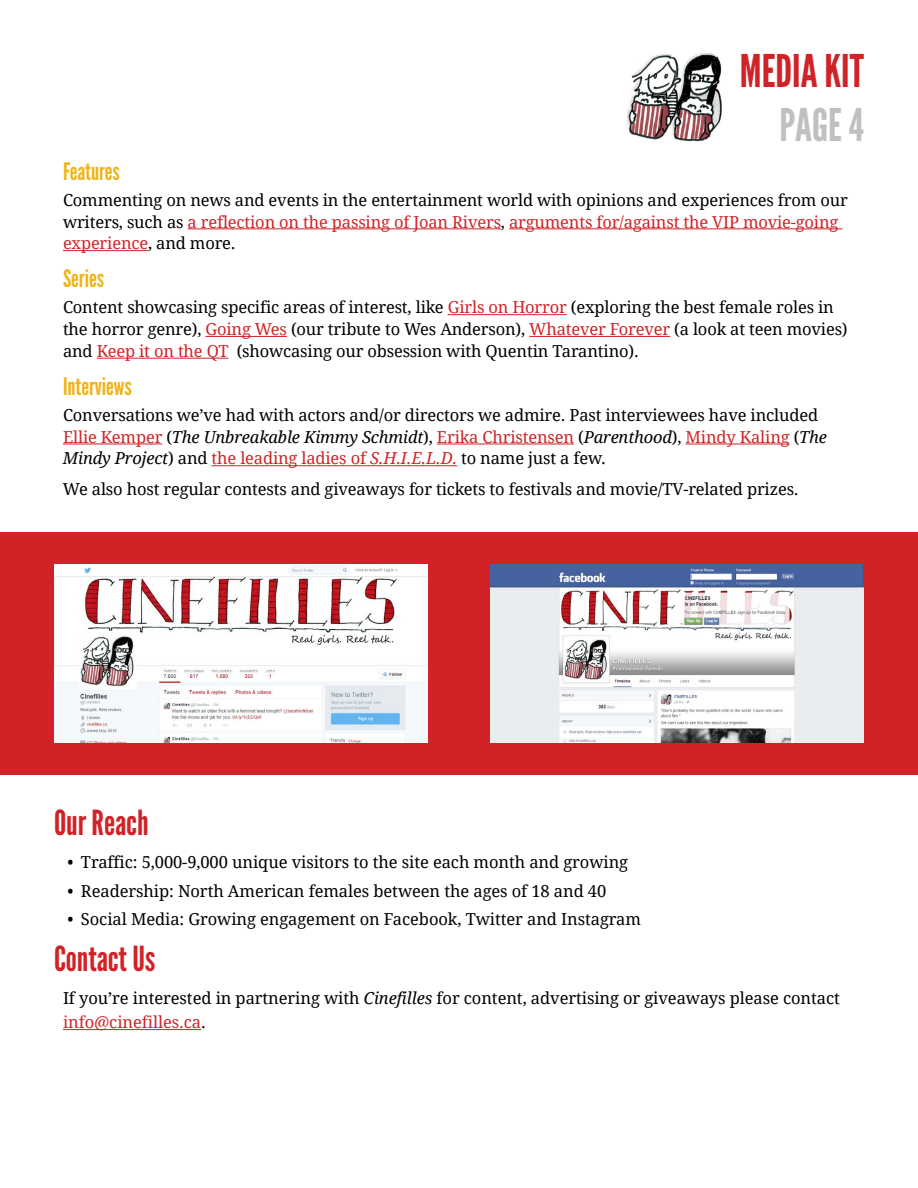
<style>
.page{position:relative;width:918px;height:1188px;background:#fff}
.page>*{position:absolute;margin:0;border:0;box-sizing:border-box;transform-origin:0 0}
.t1{font:45px "League Gothic";color:#d12227}
.t2{font:45px "League Gothic";color:#bec0c2}
.t3{font:34.5px "League Gothic";color:#d12227}
.t4{font:24px "League Gothic";color:#f0b318}
.t5{font:16.5px/21.8px "Droid Serif";letter-spacing:-.01em;color:#000}
.s1{color:#d12227}
.s2{font-style:italic}
.s3{font-style:italic;color:#d12227}
</style>
<div class="page">
<img style="left:628px;top:53px;width:94px;height:89px">
<hr style="left:188px;top:228px;width:313px;height:1px;background:#d12227">
<hr style="left:509px;top:228px;width:333px;height:1px;background:#d12227">
<hr style="left:63px;top:250px;width:85px;height:1px;background:#d12227">
<hr style="left:448px;top:314px;width:119px;height:1px;background:#d12227">
<hr style="left:205px;top:336px;width:82px;height:1px;background:#d12227">
<hr style="left:529px;top:336px;width:141px;height:1px;background:#d12227">
<hr style="left:97px;top:358px;width:131px;height:1px;background:#d12227">
<hr style="left:63px;top:444px;width:99px;height:1px;background:#d12227">
<hr style="left:437px;top:444px;width:137px;height:1px;background:#d12227">
<hr style="left:686px;top:444px;width:104px;height:1px;background:#d12227">
<hr style="left:212px;top:465px;width:245px;height:1px;background:#d12227">
<hr style="left:63px;top:1029px;width:138px;height:1px;background:#d12227">
<div style="left:0;top:532px;width:918px;height:243px;background:#d12227"></div>
<img style="left:491px;top:565px;width:372px;height:177px">
<img style="left:55px;top:565px;width:372px;height:177px">
<h1 class="t1" style="left:740px;top:44px;width:126px">MEDIA KIT</h1>
<h1 class="t2" style="left:779px;top:98px;width:86px">PAGE 4</h1>
<h3 class="t4" style="left:63px;top:157px;width:58px">Features</h3>
<p class="t5" style="left:63px;top:189px;width:786px">Commenting on news and events in the entertainment world with opinions and experiences from our writers, such as <span class="s1">a reflection on the passing of Joan Rivers</span>, <span class="s1">arguments for/against the VIP movie-going experience</span>, and more.</p>
<h3 class="t4" style="left:63px;top:264px;width:43px">Series</h3>
<p class="t5" style="left:63px;top:297px;width:786px">Content showcasing specific areas of interest, like <span class="s1">Girls on Horror</span> (exploring the best female roles in the horror genre), <span class="s1">Going Wes</span> (our tribute to Wes Anderson), <span class="s1">Whatever Forever</span> (a look at teen movies) and <span class="s1">Keep it on the QT</span> (showcasing our obsession with Quentin Tarantino).</p>
<h3 class="t4" style="left:63px;top:372px;width:70px">Interviews</h3>
<p class="t5" style="left:63px;top:404px;width:766px">Conversations we’ve had with actors and/or directors we admire. Past interviewees have included<br><span class="s1">Ellie Kemper</span> (<span class="s2">The Unbreakable Kimmy Schmidt</span>), <span class="s1">Erika Christensen</span> (<span class="s2">Parenthood</span>), <span class="s1">Mindy Kaling</span> (<span class="s2">The<br>Mindy Project</span>) and <span class="s1">the leading ladies of</span> <span class="s3">S.H.I.E.L.D.</span> to name just a few.</p>
<p class="t5" style="left:63px;top:479px;width:737px">We also host regular contests and giveaways for tickets to festivals and movie/TV-related prizes.</p>
<h2 class="t3" style="left:54px;top:803px;width:96px">Our Reach</h2>
<p class="t5" style="left:68px;top:852px;width:562px">• Traffic: 5,000-9,000 unique visitors to the site each month and growing</p>
<p class="t5" style="left:68px;top:880px;width:540px">• Readership: North American females between the ages of 18 and 40</p>
<p class="t5" style="left:68px;top:909px;width:575px">• Social Media: Growing engagement on Facebook, Twitter and Instagram</p>
<h2 class="t3" style="left:54px;top:938px;width:103px">Contact Us</h2>
<p class="t5" style="left:63px;top:987px;width:778px;line-height:24px">If you’re interested in partnering with <span class="s2">Cinefilles</span> for content, advertising or giveaways please contact <span class="s1">info@cinefilles.ca</span>.</p>
</div>
